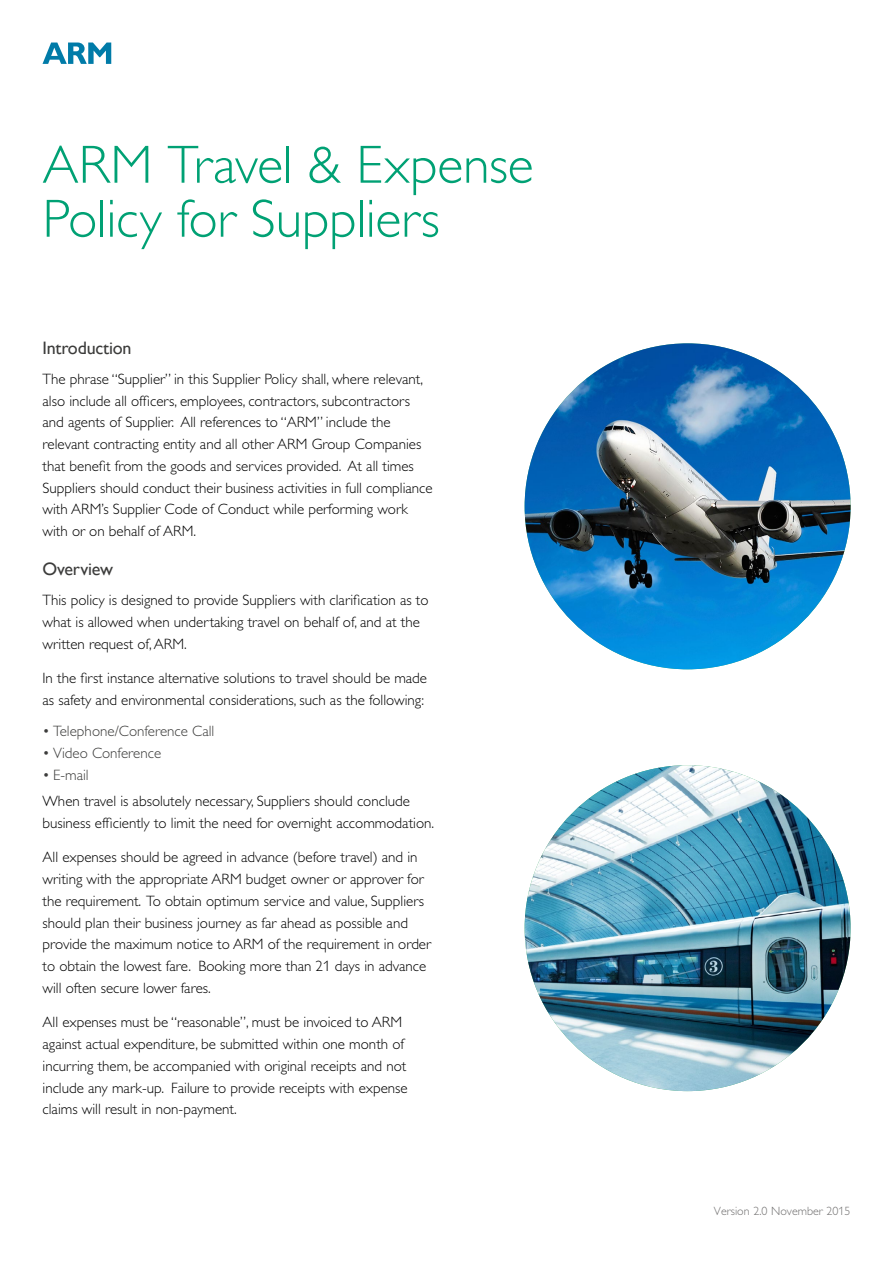
<style>
.page{position:relative;width:893px;height:1263px;background:#fff}
.page>*{position:absolute;margin:0;border:0;box-sizing:border-box;transform-origin:0 0}
.t1{font:300 54px/54px "Gill Alt One";letter-spacing:-.005em;color:#00a174}
.t2{font:18px "Gill Alt One";letter-spacing:-.01em;color:#3c3c3b}
.t3{font:300 15px/21.8px "Gill Alt One";color:#000}
.t4{font:300 15px "Gill Alt One";color:#3c3c3b}
.t5{font:300 12px "Gill Alt One";color:#706f6f}
</style>
<div class="page">
<svg style="left:43px;top:43px;width:68px;height:21px"></svg>
<img style="left:525px;top:343px;width:325px;height:326px;border-radius:163px">
<img style="left:525px;top:765px;width:325px;height:326px;border-radius:163px">
<h1 class="t1" style="left:43px;top:138px;width:492px">ARM Travel &amp; Expense<br>Policy for Suppliers</h1>
<p class="t2" style="left:43px;top:337px;width:91px">Introduction</p>
<p class="t3" style="left:43px;top:368px;width:392px">The phrase “Supplier” in this Supplier Policy shall, where relevant, also include all officers, employees, contractors, subcontractors and agents of Supplier. All references to “ARM” include the relevant contracting entity and all other ARM Group Companies that benefit from the goods and services provided. At all times Suppliers should conduct their business activities in full compliance with ARM’s Supplier Code of Conduct while performing work with or on behalf of ARM.</p>
<p class="t2" style="left:43px;top:558px;width:72px">Overview</p>
<p class="t3" style="left:43px;top:589px;width:388px">This policy is designed to provide Suppliers with clarification as to what is allowed when undertaking travel on behalf of, and at the written request of, ARM.</p>
<p class="t3" style="left:43px;top:667px;width:386px">In the first instance alternative solutions to travel should be made as safety and environmental considerations, such as the following:</p>
<p class="t4" style="left:43px;top:722px;width:173px">• Telephone/Conference Call</p>
<p class="t4" style="left:43px;top:744px;width:120px">• Video Conference</p>
<p class="t4" style="left:43px;top:767px;width:48px">• E-mail</p>
<p class="t3" style="left:43px;top:790px;width:393px">When travel is absolutely necessary, Suppliers should conclude business efficiently to limit the need for overnight accommodation.</p>
<p class="t3" style="left:43px;top:846px;width:390px">All expenses should be agreed in advance (before travel) and in writing with the appropriate ARM budget owner or approver for the requirement. To obtain optimum service and value, Suppliers should plan their business journey as far ahead as possible and provide the maximum notice to ARM of the requirement in order to obtain the lowest fare. Booking more than 21 days in advance will often secure lower fares.</p>
<p class="t3" style="left:43px;top:1011px;width:367px">All expenses must be “reasonable”, must be invoiced to ARM against actual expenditure, be submitted within one month of incurring them, be accompanied with original receipts and not include any mark-up. Failure to provide receipts with expense claims will result in non-payment.</p>
<p class="t5" style="left:714px;top:1204px;width:138px">Version 2.0 November 2015</p>
</div>
